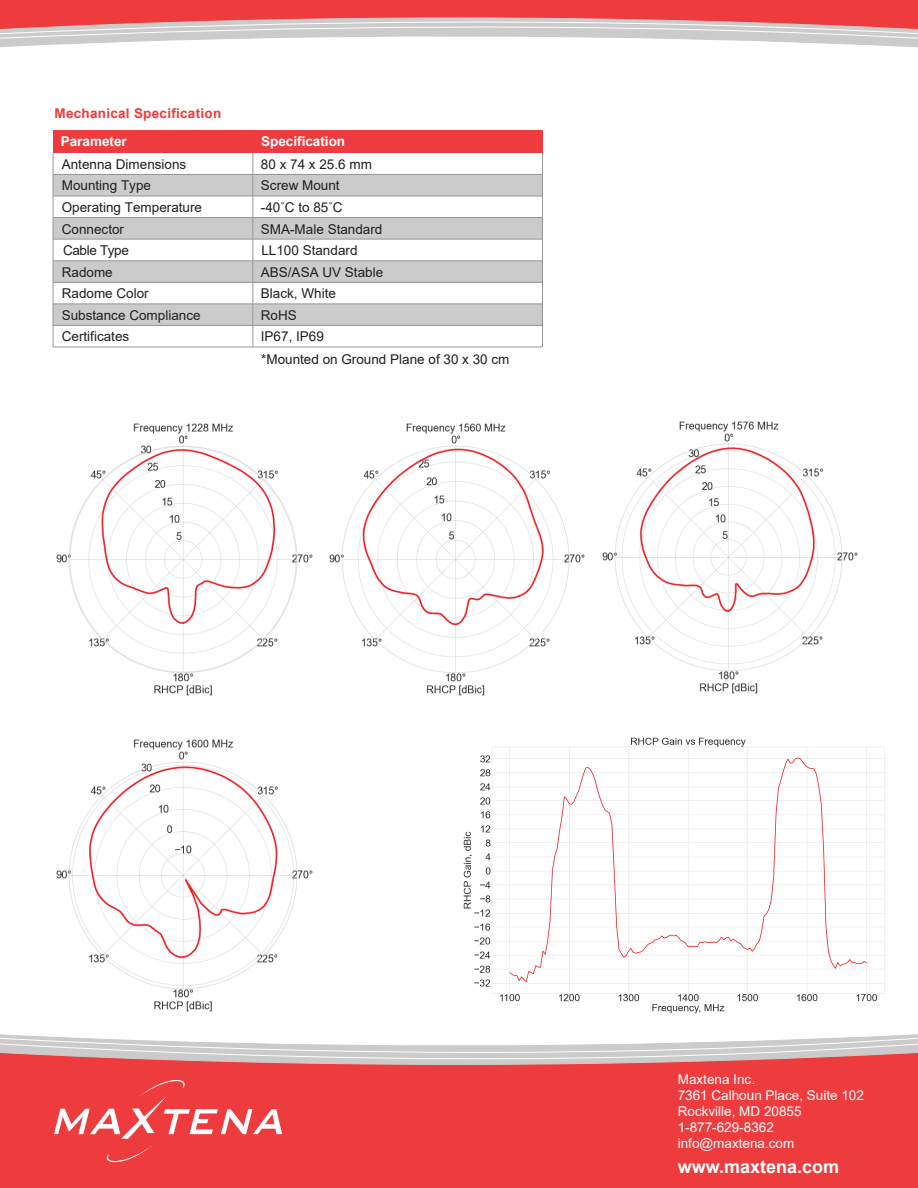
<style>
.page{position:relative;width:918px;height:1188px;background:#fff}
.page>*{position:absolute;margin:0;border:0;box-sizing:border-box;transform-origin:0 0}
.t1{font:700 18px "Arial";color:#fff}
.t2{font:13.5px/21.6px "Arial";color:#211e1e}
.t3{font:13.5px/16.2px "Arial";color:#fff}
.t4{font:700 13.5px "Arial";letter-spacing:.02em;color:#ee3b3d}
.t5{font:700 13.5px "Arial";color:#fff}
.t6{font:13.5px "Arial";letter-spacing:-.025em;color:#211e1e}
</style>
<div class="page">
<svg style="left:0;top:0;width:918px;height:48px"></svg>
<div style="left:0;top:1169px;width:918px;height:19px;background:#ee3c3e"></div>
<svg style="left:0;top:1034px;width:918px;height:135px;background:#eb5f61"></svg>
<div style="left:53px;top:174px;width:489px;height:22px;background:#cbcbcb"></div>
<div style="left:53px;top:218px;width:489px;height:21px;background:#cbcbcb"></div>
<div style="left:53px;top:261px;width:489px;height:21px;background:#cbcbcb"></div>
<div style="left:53px;top:130px;width:489px;height:23px;background:#ee3c3e"></div>
<hr style="left:53px;top:174px;width:489px;height:1px;background:#949699">
<hr style="left:53px;top:196px;width:489px;height:1px;background:#949699">
<hr style="left:53px;top:217px;width:489px;height:1px;background:#949699">
<hr style="left:53px;top:239px;width:489px;height:1px;background:#949699">
<hr style="left:53px;top:261px;width:489px;height:1px;background:#949699">
<hr style="left:53px;top:282px;width:489px;height:1px;background:#949699">
<div style="left:53px;top:304px;width:489px;height:21px;background:#cbcbcb"></div>
<hr style="left:53px;top:304px;width:489px;height:1px;background:#949699">
<hr style="left:53px;top:325px;width:489px;height:1px;background:#949699">
<svg style="left:542px;top:153px;width:1px;height:194px"></svg>
<svg style="left:253px;top:153px;width:1px;height:194px"></svg>
<svg style="left:53px;top:153px;width:1px;height:194px"></svg>
<hr style="left:53px;top:347px;width:489px;height:1px;background:#949699">
<img style="left:602px;top:421px;width:256px;height:273px">
<img style="left:56px;top:739px;width:257px;height:273px">
<img style="left:463px;top:737px;width:422px;height:277px">
<img style="left:56px;top:423px;width:257px;height:273px">
<img style="left:329px;top:423px;width:256px;height:273px">
<p class="t4" style="left:55px;top:103px;width:168px">Mechanical Specification</p>
<p class="t5" style="left:61px;top:132px;width:68px">Parameter</p>
<p class="t5" style="left:261px;top:132px;width:86px">Specification</p>
<p class="t2" style="left:62px;top:153px;width:142px">Antenna Dimensions<br>Mounting Type<br>Operating Temperature</p>
<p class="t2" style="left:261px;top:153px;width:113px">80 x 74 x 25.6 mm</p>
<p class="t2" style="left:261px;top:175px;width:80px">Screw Mount</p>
<p class="t2" style="left:261px;top:196px;width:83px">-40˚C to 85˚C</p>
<p class="t2" style="left:62px;top:218px;width:64px">Connector</p>
<p class="t2" style="left:261px;top:218px;width:123px">SMA-Male Standard</p>
<p class="t6" style="left:63px;top:241px;width:67px">Cable Type</p>
<p class="t2" style="left:261px;top:240px;width:98px">LL100 Standard</p>
<p class="t2" style="left:62px;top:261px;width:53px">Radome</p>
<p class="t2" style="left:261px;top:261px;width:124px">ABS/ASA UV Stable</p>
<p class="t2" style="left:62px;top:282px;width:140px">Radome Color<br>Substance Compliance<br>Certificates</p>
<p class="t2" style="left:261px;top:282px;width:77px">Black, White</p>
<p class="t2" style="left:261px;top:304px;width:38px">RoHS</p>
<p class="t2" style="left:261px;top:326px;width:65px">IP67, IP69</p>
<p class="t2" style="left:261px;top:348px;width:250px">*Mounted on Ground Plane of 30 x 30 cm</p>
<p class="t3" style="left:678px;top:1071px;width:188px">Maxtena Inc.<br>7361 Calhoun Place, Suite 102<br>Rockville, MD 20855<br>1-877-629-8362 info@maxtena.com</p>
<h1 class="t1" style="left:678px;top:1154px;width:163px">www.maxtena.com</h1>
</div>
